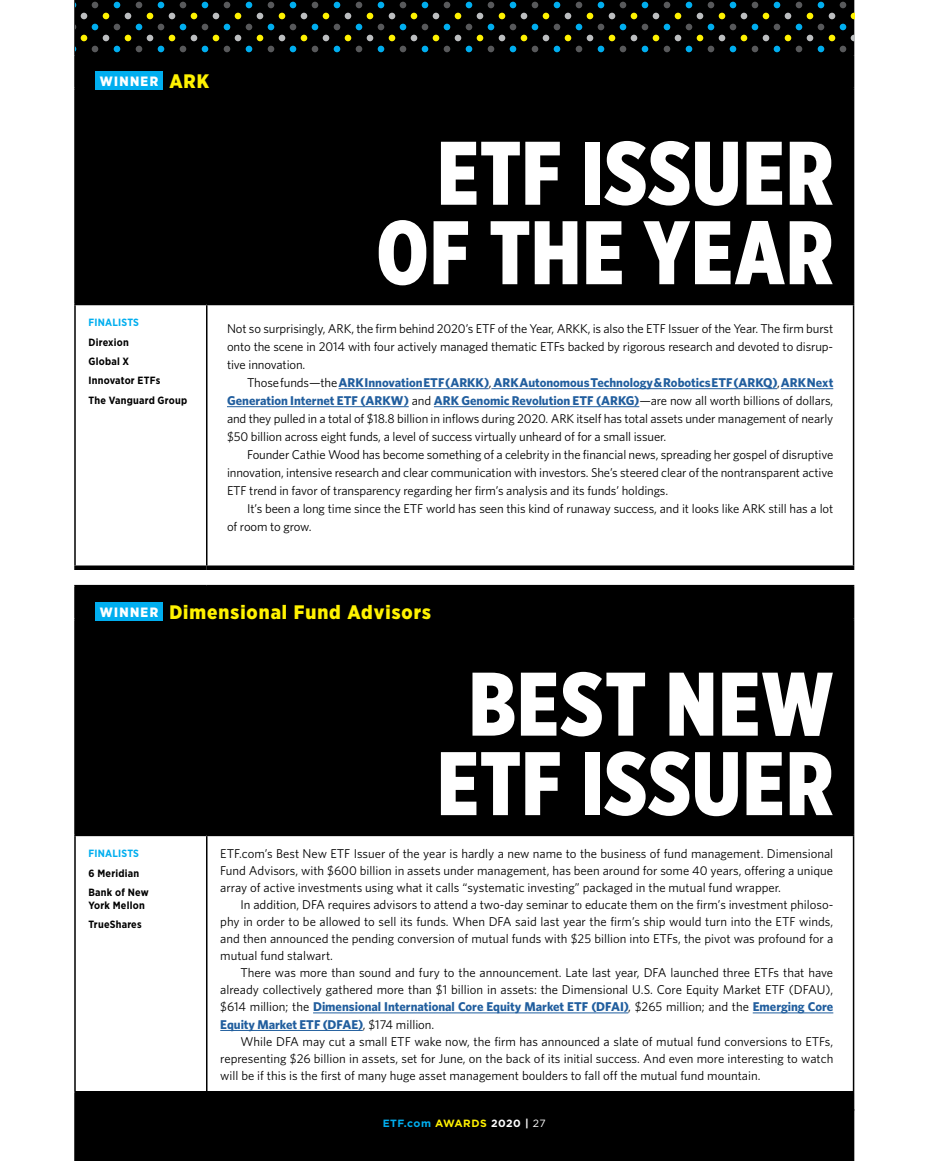
<style>
.page{position:relative;width:945px;height:1161px;background:#fff}
.page>*{position:absolute;margin:0;border:0;box-sizing:border-box;transform-origin:0 0}
.t1{font:900 90px/79.5px "Gotham X Narrow";letter-spacing:.015em;color:#fff;text-align:right}
.t2{font:900 19.5px "Gotham Narrow";letter-spacing:.05em;color:#fff200}
.t3{font:900 13.5px "Gotham Narrow";letter-spacing:.1em;color:#fff}
.t4{font:12.75px/18px "Whitney";letter-spacing:-.01em;color:#000;text-align:justify}
.t5{font:700 10.5px/19.4px "Gotham Narrow";letter-spacing:.02em;color:#000}
.t6{font:700 10.5px "Gotham";letter-spacing:.05em;color:#00aeef}
.t7{font:700 10.5px "Gotham Narrow";letter-spacing:.02em;color:#00aeef}
.s1{font-size:19.5px;color:#fff200}
.s2{font-weight:700;color:#215e9e}
.s3{font-size:13.5px;color:#fff}
.s4{color:#fff200}
.s5{color:#fff}
.s6{font-weight:400;color:#fff}
</style>
<div class="page">
<div style="left:76px;top:56px;width:777px;height:248px;background:#000"></div>
<hr style="left:74px;top:0;width:2px;height:54px;background:#000">
<hr style="left:74px;top:54px;width:133px;height:2px;background:#000">
<hr style="left:74px;top:56px;width:2px;height:32px;background:#000">
<hr style="left:207px;top:54px;width:647px;height:2px;background:#000">
<hr style="left:74px;top:88px;width:133px;height:1px;background:#000">
<hr style="left:74px;top:89px;width:2px;height:215px;background:#000">
<hr style="left:206px;top:89px;width:2px;height:215px;background:#000">
<hr style="left:853px;top:89px;width:1px;height:215px;background:#000">
<hr style="left:74px;top:304px;width:133px;height:1px;background:#000">
<hr style="left:74px;top:305px;width:2px;height:261px;background:#000">
<hr style="left:206px;top:305px;width:2px;height:261px;background:#000">
<hr style="left:853px;top:305px;width:1px;height:261px;background:#000">
<hr style="left:853px;top:56px;width:1px;height:32px;background:#000">
<hr style="left:207px;top:88px;width:647px;height:1px;background:#000">
<hr style="left:207px;top:304px;width:647px;height:1px;background:#000">
<hr style="left:74px;top:566px;width:133px;height:4px;background:#000">
<hr style="left:207px;top:566px;width:647px;height:4px;background:#000">
<svg style="left:76px;top:0;width:778px;height:54px;background:#101713"></svg>
<div style="left:95px;top:71px;width:68px;height:19px;background:#00aeef"></div>
<hr style="left:339px;top:388px;width:150px;height:1px;background:#215e9e">
<hr style="left:491px;top:388px;width:286px;height:1px;background:#215e9e">
<hr style="left:781px;top:388px;width:52px;height:1px;background:#215e9e">
<hr style="left:227px;top:406px;width:182px;height:1px;background:#215e9e">
<hr style="left:434px;top:406px;width:205px;height:1px;background:#215e9e">
<div style="left:76px;top:586px;width:777px;height:249px;background:#000"></div>
<div style="left:75px;top:1092px;width:779px;height:69px;background:#000"></div>
<hr style="left:74px;top:585px;width:133px;height:1px;background:#000">
<hr style="left:74px;top:586px;width:2px;height:33px;background:#000">
<hr style="left:207px;top:585px;width:647px;height:1px;background:#000">
<hr style="left:74px;top:619px;width:133px;height:1px;background:#000">
<hr style="left:74px;top:620px;width:2px;height:215px;background:#000">
<hr style="left:206px;top:620px;width:2px;height:215px;background:#000">
<hr style="left:853px;top:620px;width:1px;height:215px;background:#000">
<hr style="left:74px;top:835px;width:133px;height:1px;background:#000">
<hr style="left:74px;top:836px;width:2px;height:255px;background:#000">
<hr style="left:206px;top:836px;width:2px;height:255px;background:#000">
<hr style="left:853px;top:836px;width:1px;height:255px;background:#000">
<hr style="left:74px;top:1091px;width:133px;height:2px;background:#000">
<hr style="left:207px;top:1091px;width:647px;height:2px;background:#000">
<hr style="left:853px;top:586px;width:1px;height:33px;background:#000">
<hr style="left:207px;top:619px;width:647px;height:1px;background:#000">
<hr style="left:207px;top:835px;width:647px;height:1px;background:#000">
<hr style="left:74px;top:1093px;width:2px;height:68px;background:#000">
<div style="left:95px;top:602px;width:68px;height:19px;background:#00aeef"></div>
<hr style="left:313px;top:1013px;width:315px;height:1px;background:#215e9e">
<hr style="left:753px;top:1013px;width:80px;height:1px;background:#215e9e">
<hr style="left:220px;top:1030px;width:143px;height:1px;background:#215e9e">
<p class="t3" style="left:100px;top:72px;width:111px">WINNER <span class="s1">ARK</span></p>
<p class="t7" style="left:88px;top:316px;width:52px">FINALISTS</p>
<p class="t5" style="left:88px;top:332px;width:100px">Direxion<br>Global X<br>Innovator ETFs<br>The Vanguard Group</p>
<h1 class="t1" style="left:376px;top:132px;width:458px">ETF ISSUER<br>OF THE YEAR</h1>
<p class="t4" style="left:227px;top:319px;width:608px">Not so surprisingly, ARK, the firm behind 2020’s ETF of the Year, ARKK, is also the ETF Issuer of the Year. The firm burst onto the scene in 2014 with four actively managed thematic ETFs backed by rigorous research and devoted to disrup&shy;tive innovation.</p>
<p class="t4" style="left:227px;top:373px;width:608px;text-indent:20px">Those funds—the <span class="s2">ARK Innovation ETF (ARKK)</span>, <span class="s2">ARK Autonomous Technology &amp; Robotics ETF (ARKQ)</span>, <span class="s2">ARK Next Generation Internet ETF (ARKW)</span> and <span class="s2">ARK Genomic Revolution ETF (ARKG)</span>—are now all worth billions of dollars, and they pulled in a total of $18.8 billion in inflows during 2020. ARK itself has total assets under management of nearly $50 billion across eight funds, a level of success virtually unheard of for a small issuer.</p>
<p class="t4" style="left:227px;top:445px;width:608px;text-indent:20px">Founder Cathie Wood has become something of a celebrity in the financial news, spreading her gospel of disruptive innovation, intensive research and clear communication with investors. She’s steered clear of the nontransparent active ETF trend in favor of transparency regarding her firm’s analysis and its funds’ holdings.</p>
<p class="t4" style="left:227px;top:499px;width:608px;text-indent:20px">It’s been a long time since the ETF world has seen this kind of runaway success, and it looks like ARK still has a lot of room to grow.</p>
<h2 class="t2" style="left:100px;top:599px;width:333px"><span class="s3">WINNER</span> Dimensional Fund Advisors</h2>
<h1 class="t1" style="left:437px;top:663px;width:398px;text-align:center">BEST NEW<br>ETF ISSUER</h1>
<p class="t7" style="left:88px;top:847px;width:52px">FINALISTS</p>
<p class="t5" style="left:88px;top:863px;width:62px">6 Meridian<br>Bank of New</p>
<p class="t5" style="left:88px;top:895px;width:58px">York Mellon<br>TrueShares</p>
<p class="t4" style="left:220px;top:845px;width:615px;line-height:17px">ETF.com’s Best New ETF Issuer of the year is hardly a new name to the business of fund management. Dimensional Fund Advisors, with $600 billion in assets under management, has been around for some 40 years, offering a unique array of active investments using what it calls “systematic investing” packaged in the mutual fund wrapper.</p>
<p class="t4" style="left:220px;top:896px;width:615px;line-height:17px;text-indent:20px">In addition, DFA requires advisors to attend a two-day seminar to educate them on the firm’s investment philoso&shy;phy in order to be allowed to sell its funds. When DFA said last year the firm’s ship would turn into the ETF winds, and then announced the pending conversion of mutual funds with $25 billion into ETFs, the pivot was profound for a mutual fund stalwart.</p>
<p class="t4" style="left:220px;top:963px;width:615px;line-height:17.4px;text-indent:20px">There was more than sound and fury to the announcement. Late last year, DFA launched three ETFs that have already collectively gathered more than $1 billion in assets: the Dimensional U.S. Core Equity Market ETF (DFAU), $614 million; the <span class="s2">Dimensional International Core Equity Market ETF (DFAI)</span>, $265 million; and the <span class="s2">Emerging Core Equity Market ETF (DFAE)</span>, $174 million.</p>
<p class="t4" style="left:220px;top:1032px;width:615px;line-height:17px;text-indent:20px">While DFA may cut a small ETF wake now, the firm has announced a slate of mutual fund conversions to ETFs, representing $26 billion in assets, set for June, on the back of its initial success. And even more interesting to watch will be if this is the first of many huge asset management boulders to fall off the mutual fund mountain.</p>
<p class="t6" style="left:383px;top:1117px;width:165px">ETF.com <span class="s4">AWARDS</span> <span class="s5">2020 |</span> <span class="s6">27</span></p>
</div>
